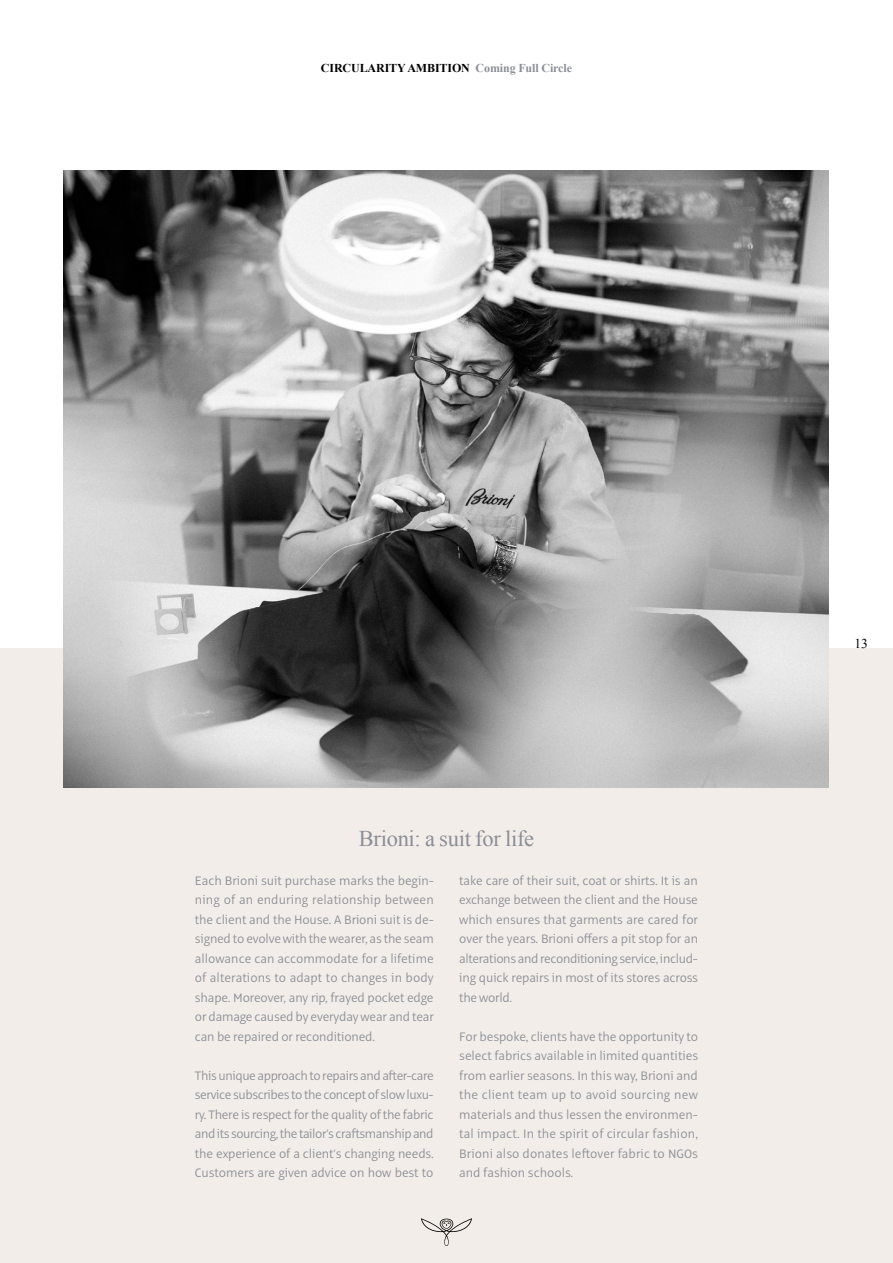
<style>
.page{position:relative;width:893px;height:1263px;background:#fff}
.page>*{position:absolute;margin:0;border:0;box-sizing:border-box;transform-origin:0 0}
.t1{font:22.5px "Times New Roman";letter-spacing:-.015em;color:#8b8e97}
.t2{font:300 13.5px/19.5px "Alto Pro";letter-spacing:-.01em;color:#8b8e97;text-align:justify}
.t3{font:13.5px "Times New Roman";color:#000}
.t4{font:700 12px "Times New Roman";letter-spacing:-.01em;color:#000}
.s1{color:#8b8e97}
</style>
<div class="page">
<div style="left:0;top:648px;width:893px;height:615px;background:#f2ede8"></div>
<img style="left:64px;top:170px;width:765px;height:618px">
<p class="t4" style="left:321px;top:60px;width:253px">CIRCULARITY AMBITION <span class="s1">Coming Full Circle</span></p>
<h1 class="t1" style="left:359px;top:823px;width:177px">Brioni: a suit for life</h1>
<p class="t2" style="left:195px;top:871px;width:241px">Each Brioni suit purchase marks the begin&shy;ning of an enduring relationship between the client and the House. A Brioni suit is de&shy;signed to evolve with the wearer, as the seam allowance can accommodate for a lifetime of alterations to adapt to changes in body shape. Moreover, any rip, frayed pocket edge or damage caused by everyday wear and tear can be repaired or reconditioned.</p>
<p class="t2" style="left:195px;top:1066px;width:240px">This unique approach to repairs and after-care service subscribes to the concept of slow luxu&shy;ry. There is respect for the quality of the fabric and its sourcing, the tailor’s craftsmanship and the experience of a client’s changing needs.<br>Customers are given advice on how best to</p>
<p class="t2" style="left:459px;top:871px;width:240px">take care of their suit, coat or shirts. It is an exchange between the client and the House which ensures that garments are cared for over the years. Brioni offers a pit stop for an alterations and reconditioning service, includ&shy;ing quick repairs in most of its stores across the world.</p>
<p class="t2" style="left:459px;top:1027px;width:240px">For bespoke, clients have the opportunity to select fabrics available in limited quantities from earlier seasons. In this way, Brioni and the client team up to avoid sourcing new materials and thus lessen the environmen&shy;tal impact. In the spirit of circular fashion, Brioni also donates leftover fabric to NGOs and fashion schools.</p>
<p class="t3" style="left:854px;top:635px;width:15px">13</p>
</div>
